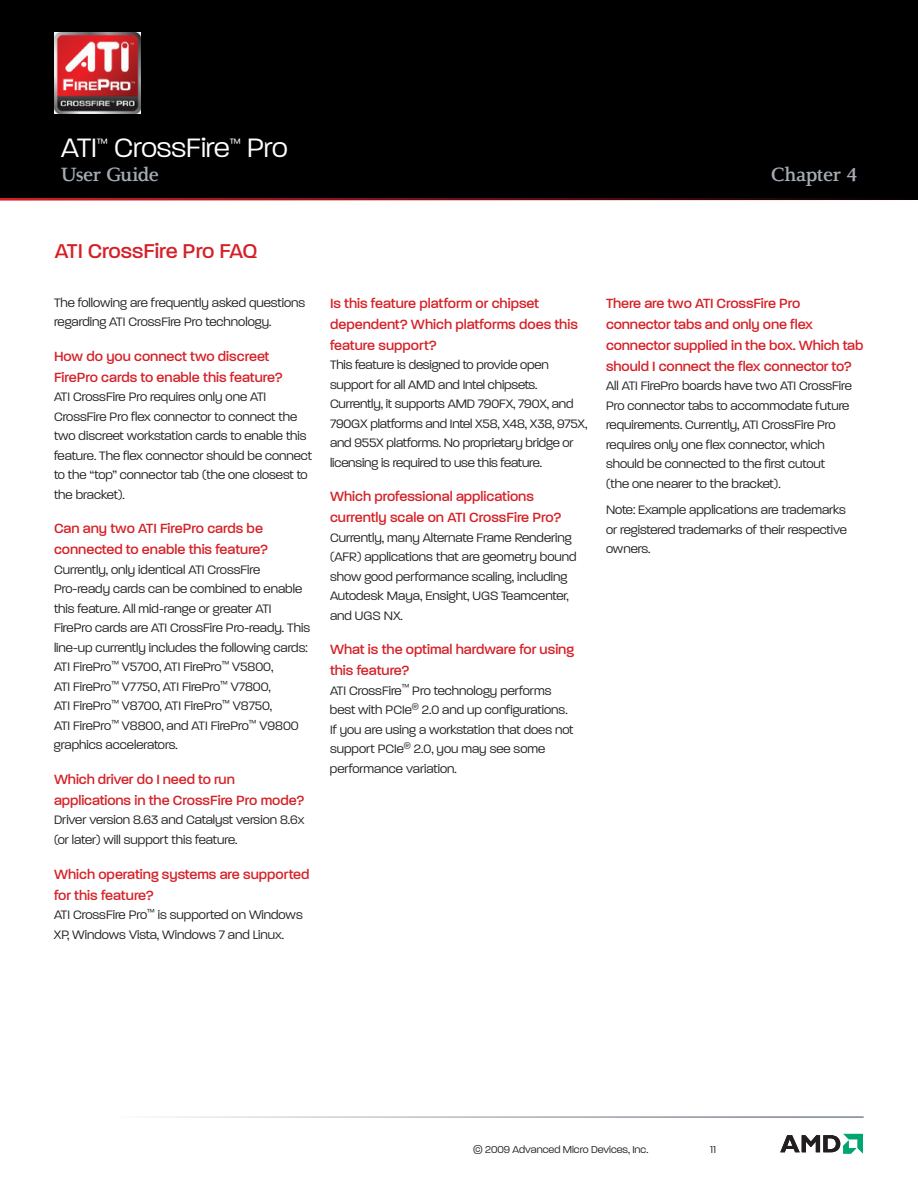
<style>
.page{position:relative;width:918px;height:1188px;background:#fff}
.page>*{position:absolute;margin:0;border:0;box-sizing:border-box;transform-origin:0 0}
.t1{font:300 36px "Paralucent";letter-spacing:-.005em;color:#fff}
.t2{font:500 27px "Paralucent";color:#d52027}
.t3{font:900 19.5px "Alexandra BL";letter-spacing:-.01em;color:#a6acb4}
.t4{font:500 18px/21px "Paralucent";color:#d52027}
.t5{font:300 16.5px/19.5px "Paralucent";color:#231f20}
.t6{font:300 14.4px "Paralucent";color:#fff}
.t7{font:300 13.5px "Paralucent";color:#231f20}
</style>
<div class="page">
<div style="left:0;top:0;width:918px;height:200px;background:#000001"></div>
<hr style="left:0;top:198px;width:918px;height:3px;background:#d52027">
<img style="left:54px;top:32px;width:87px;height:81px">
<svg style="left:780px;top:1134px;width:83px;height:20px"></svg>
<h1 class="t1" style="left:61px;top:128px;width:37px">ATI</h1>
<p class="t6" style="left:97px;top:134px;width:12px">™</p>
<h1 class="t1" style="left:114px;top:128px;width:117px">CrossFire</h1>
<p class="t6" style="left:230px;top:134px;width:12px">™</p>
<h1 class="t1" style="left:247px;top:128px;width:42px">Pro</h1>
<p class="t3" style="left:61px;top:162px;width:99px">User Guide</p>
<p class="t3" style="left:771px;top:162px;width:88px">Chapter 4</p>
<h2 class="t2" style="left:55px;top:237px;width:204px">ATI CrossFire Pro FAQ</h2>
<p class="t5" style="left:54px;top:292px;width:253px">The following are frequently asked questions regarding ATI CrossFire Pro technology.</p>
<p class="t4" style="left:54px;top:345px;width:230px">How do you connect two discreet<br>FirePro cards to enable this feature?</p>
<p class="t5" style="left:54px;top:387px;width:260px">ATI CrossFire Pro requires only one ATI CrossFire Pro flex connector to connect the two discreet workstation cards to enable this feature. The flex connector should be connect to the “top” connector tab (the one closest to the bracket).</p>
<p class="t4" style="left:54px;top:518px;width:216px">Can any two ATI FirePro cards be connected to enable this feature?</p>
<p class="t5" style="left:54px;top:559px;width:258px">Currently, only identical ATI CrossFire Pro-ready cards can be combined to enable this feature. All mid-range or greater ATI FirePro cards are ATI CrossFire Pro-ready. This line-up currently includes the following cards:<br>ATI FirePro<sup>™</sup> V5700, ATI FirePro<sup>™</sup> V5800,<br>ATI FirePro<sup>™</sup> V7750, ATI FirePro<sup>™</sup> V7800,<br>ATI FirePro<sup>™</sup> V8700, ATI FirePro<sup>™</sup> V8750,<br>ATI FirePro<sup>™</sup> V8800, and ATI FirePro<sup>™</sup> V9800 graphics accelerators.</p>
<p class="t4" style="left:54px;top:768px;width:252px">Which driver do I need to run applications in the CrossFire Pro mode?</p>
<p class="t5" style="left:54px;top:810px;width:252px">Driver version 8.63 and Catalyst version 8.6x (or later) will support this feature.</p>
<p class="t4" style="left:54px;top:863px;width:257px">Which operating systems are supported for this feature?</p>
<p class="t5" style="left:54px;top:904px;width:250px">ATI CrossFire Pro<sup>™</sup> is supported on Windows<br>XP, Windows Vista, Windows 7 and Linux.</p>
<p class="t4" style="left:330px;top:292px;width:249px">Is this feature platform or chipset dependent? Which platforms does this feature support?</p>
<p class="t5" style="left:330px;top:355px;width:259px">This feature is designed to provide open support for all AMD and Intel chipsets.<br>Currently, it supports AMD 790FX, 790X, and 790GX platforms and Intel X58, X48, X38, 975X, and 955X platforms. No proprietary bridge or licensing is required to use this feature.</p>
<p class="t4" style="left:330px;top:486px;width:233px">Which professional applications currently scale on ATI CrossFire Pro?</p>
<p class="t5" style="left:330px;top:527px;width:248px">Currently, many Alternate Frame Rendering (AFR) applications that are geometry bound show good performance scaling, including Autodesk Maya, Ensight, UGS Teamcenter, and UGS NX.</p>
<p class="t4" style="left:330px;top:639px;width:246px">What is the optimal hardware for using this feature?</p>
<p class="t5" style="left:330px;top:680px;width:245px">ATI CrossFire<sup>™</sup> Pro technology performs best with PCIe<sup>®</sup> 2.0 and up configurations.<br>If you are using a workstation that does not support PCIe<sup>®</sup> 2.0, you may see some performance variation.</p>
<p class="t4" style="left:606px;top:292px;width:259px">There are two ATI CrossFire Pro connector tabs and only one flex connector supplied in the box. Which tab should I connect the flex connector to?</p>
<p class="t5" style="left:606px;top:376px;width:247px">All ATI FirePro boards have two ATI CrossFire Pro connector tabs to accommodate future requirements. Currently, ATI CrossFire Pro requires only one flex connector, which should be connected to the first cutout (the one nearer to the bracket).</p>
<p class="t5" style="left:606px;top:499px;width:243px;text-align:justify">Note: Example applications are trademarks or registered trademarks of their respective owners.</p>
<p class="t7" style="left:473px;top:1142px;width:176px">© 2009 Advanced Micro Devices, Inc.</p>
<p class="t7" style="left:710px;top:1142px;width:7px">11</p>
</div>
